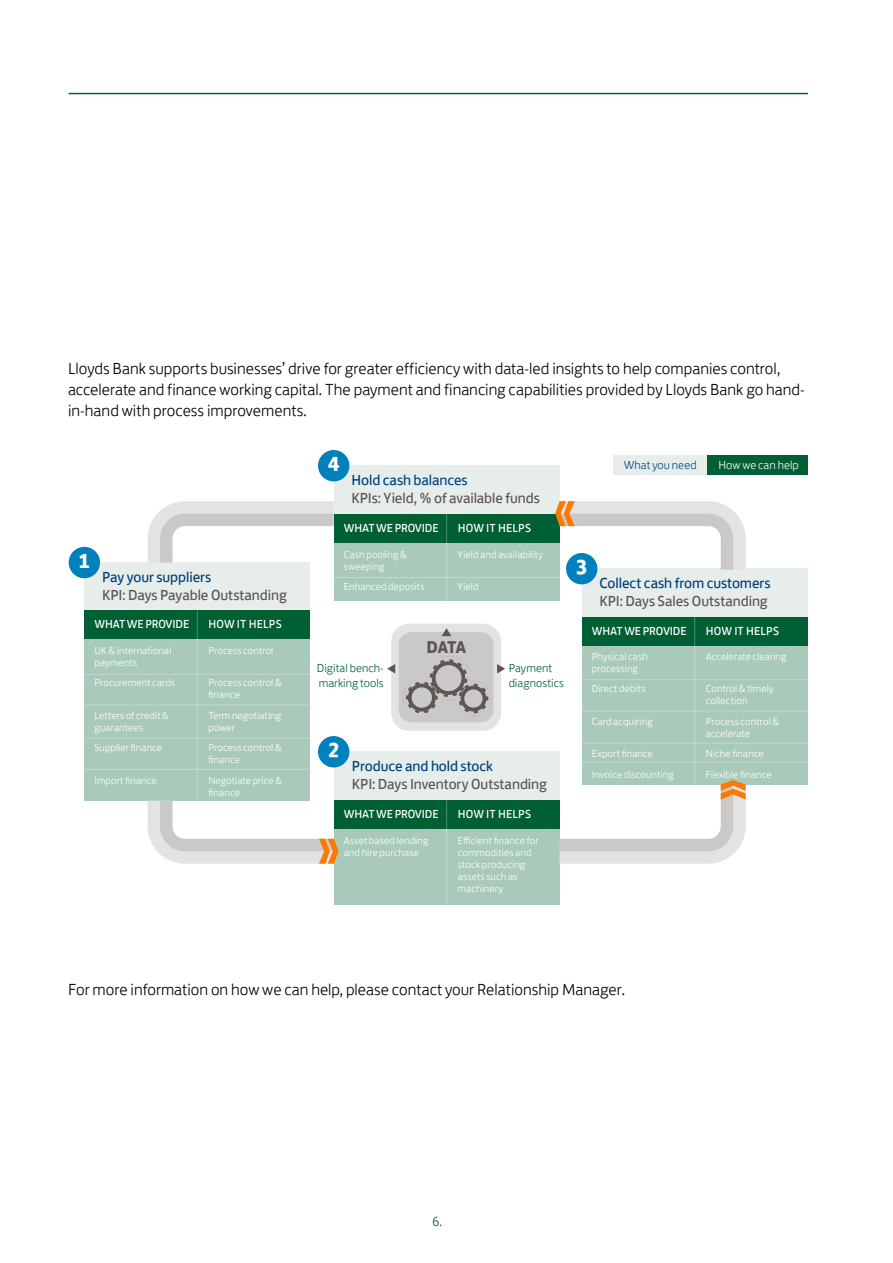
<style>
.page{position:relative;width:893px;height:1263px;background:#fff}
.page>*{position:absolute;margin:0;border:0;box-sizing:border-box;transform-origin:0 0}
.t1{font:700 21px "Lloyds Bank Jack";color:#fff}
.t2{font:700 17.7px "Lloyds Bank Jack";color:#5e5654}
.t3{font:300 16.5px/21px "Lloyds Bank Jack";color:#000}
.t4{font:15px/18px "Lloyds Bank Jack";letter-spacing:-.005em;color:#5e5654}
.t5{font:15px "Lloyds Bank Jack";letter-spacing:-.005em;color:#00427d}
.t6{font:300 13.5px "Lloyds Bank Jack";color:#00652a}
.t7{font:12px "Lloyds Bank Jack";letter-spacing:-.01em;color:#fff}
.t8{font:12px "Lloyds Bank Jack";letter-spacing:.01em;color:#fff}
.t9{font:300 12px/15px "Lloyds Bank Jack";letter-spacing:.005em;color:#006135}
.t10{font:300 12px/15px "Lloyds Bank Jack";letter-spacing:.005em;color:#005f35}
.t11{font:300 12px "Lloyds Bank Jack";color:#fff}
.t12{font:300 12px "Lloyds Bank Jack";letter-spacing:.005em;color:#004a83}
.t13{font:300 10.5px/12px "Lloyds Bank Jack";letter-spacing:.01em;color:#fff}
.s1{color:#00427d}
.s2{color:#004a83}
</style>
<div class="page">
<hr style="left:69px;top:93px;width:739px;height:1px;background:#006340">
<div style="left:84px;top:562px;width:226px;height:49px;background:#e7edea"></div>
<div style="left:84px;top:639px;width:226px;height:162px;background:#a9c9ba"></div>
<div style="left:69px;top:547px;width:31px;height:31px;background:#0081be;border-radius:50%"></div>
<div style="left:84px;top:611px;width:226px;height:28px;background:#005f35"></div>
<hr style="left:197px;top:611px;width:1px;height:190px;background:#fff">
<hr style="left:84px;top:674px;width:226px;height:1px;background:#fff">
<hr style="left:84px;top:704px;width:226px;height:1px;background:#fff">
<hr style="left:84px;top:737px;width:226px;height:1px;background:#fff">
<hr style="left:84px;top:769px;width:226px;height:1px;background:#fff">
<div style="left:334px;top:466px;width:226px;height:48px;background:#e7edea"></div>
<div style="left:334px;top:542px;width:226px;height:59px;background:#a9c9ba"></div>
<div style="left:318px;top:450px;width:31px;height:31px;background:#0081be;border-radius:50%"></div>
<div style="left:334px;top:514px;width:226px;height:28px;background:#005f35"></div>
<hr style="left:446px;top:514px;width:1px;height:87px;background:#fff">
<hr style="left:334px;top:577px;width:226px;height:1px;background:#fff">
<div style="left:582px;top:569px;width:226px;height:48px;background:#e7edea"></div>
<div style="left:566px;top:553px;width:31px;height:31px;background:#0081be;border-radius:50%"></div>
<div style="left:582px;top:645px;width:226px;height:139px;background:#a9c9ba"></div>
<div style="left:582px;top:617px;width:226px;height:28px;background:#005f35"></div>
<hr style="left:694px;top:617px;width:1px;height:167px;background:#fff">
<hr style="left:582px;top:679px;width:226px;height:1px;background:#fff">
<hr style="left:582px;top:711px;width:226px;height:1px;background:#fff">
<hr style="left:582px;top:743px;width:226px;height:1px;background:#fff">
<hr style="left:582px;top:762px;width:226px;height:1px;background:#fff">
<div style="left:334px;top:752px;width:226px;height:48px;background:#e7edea"></div>
<div style="left:334px;top:828px;width:226px;height:76px;background:#a9c9ba"></div>
<div style="left:318px;top:736px;width:31px;height:31px;background:#0081be;border-radius:50%"></div>
<div style="left:334px;top:800px;width:226px;height:28px;background:#005f35"></div>
<hr style="left:446px;top:800px;width:1px;height:104px;background:#fff">
<svg style="left:148px;top:501px;width:186px;height:61px"></svg>
<svg style="left:148px;top:801px;width:190px;height:63px"></svg>
<svg style="left:555px;top:501px;width:191px;height:68px"></svg>
<svg style="left:560px;top:780px;width:186px;height:84px"></svg>
<div style="left:391px;top:624px;width:110px;height:107px;background:#e3e3e3;border-radius:18px"></div>
<div style="left:399px;top:632px;width:95px;height:90px;background:#cbc9c8;border-radius:13px"></div>
<svg style="left:387px;top:664px;width:8px;height:9px"></svg>
<svg style="left:442px;top:628px;width:9px;height:8px"></svg>
<svg style="left:497px;top:664px;width:8px;height:9px"></svg>
<svg style="left:403px;top:656px;width:85px;height:61px"></svg>
<div style="left:613px;top:455px;width:94px;height:20px;background:#e7edea"></div>
<div style="left:707px;top:455px;width:101px;height:20px;background:#005f35"></div>
<p class="t3" style="left:68px;top:356px;width:738px">Lloyds Bank supports businesses’ drive for greater efficiency with data-led insights to help companies control, accelerate and finance working capital. The payment and financing capabilities provided by Lloyds Bank go hand&shy;in-hand with process improvements.</p>
<h1 class="t1" style="left:78px;top:543px;width:14px">1</h1>
<h3 class="t5" style="left:102px;top:565px;width:111px">Pay your suppliers</h3>
<h3 class="t4" style="left:102px;top:584px;width:186px">KPI: Days Payable Outstanding</h3>
<p class="t7" style="left:95px;top:615px;width:96px">WHAT WE PROVIDE</p>
<p class="t8" style="left:208px;top:615px;width:75px">HOW IT HELPS</p>
<p class="t13" style="left:94px;top:643px;width:79px">UK &amp; international payments</p>
<p class="t13" style="left:94px;top:676px;width:82px">Procurement cards</p>
<p class="t13" style="left:94px;top:708px;width:76px">Letters of credit &amp; guarantees</p>
<p class="t13" style="left:94px;top:741px;width:69px">Supplier finance</p>
<p class="t13" style="left:94px;top:773px;width:64px">Import finance</p>
<p class="t13" style="left:208px;top:643px;width:66px">Process control</p>
<p class="t13" style="left:208px;top:676px;width:75px">Process control &amp; finance</p>
<p class="t13" style="left:208px;top:708px;width:74px">Term negotiating power</p>
<p class="t13" style="left:208px;top:741px;width:75px">Process control &amp; finance</p>
<p class="t13" style="left:208px;top:773px;width:75px">Negotiate price &amp; finance</p>
<h1 class="t1" style="left:328px;top:446px;width:14px">4</h1>
<h3 class="t4" style="left:351px;top:470px;width:190px"><span class="s1">Hold cash</span> <span class="s2">balances<br></span>KPIs: Yield, % of available funds</h3>
<p class="t7" style="left:344px;top:518px;width:96px">WHAT WE PROVIDE</p>
<p class="t8" style="left:458px;top:518px;width:75px">HOW IT HELPS</p>
<p class="t13" style="left:344px;top:547px;width:65px">Cash pooling &amp; sweeping</p>
<p class="t13" style="left:344px;top:580px;width:82px">Enhanced deposits</p>
<p class="t13" style="left:458px;top:547px;width:87px">Yield and availability</p>
<p class="t13" style="left:458px;top:580px;width:22px">Yield</p>
<h2 class="t2" style="left:426px;top:632px;width:41px">DATA</h2>
<p class="t9" style="left:317px;top:659px;width:68px">Digital bench&shy;marking tools</p>
<p class="t10" style="left:509px;top:659px;width:57px">Payment diagnostics</p>
<h1 class="t1" style="left:328px;top:732px;width:14px">2</h1>
<h3 class="t5" style="left:352px;top:754px;width:143px">Produce and hold stock</h3>
<h3 class="t4" style="left:352px;top:774px;width:196px">KPI: Days Inventory Outstanding</h3>
<p class="t7" style="left:344px;top:804px;width:96px">WHAT WE PROVIDE</p>
<p class="t8" style="left:458px;top:804px;width:75px">HOW IT HELPS</p>
<p class="t13" style="left:344px;top:833px;width:86px">Asset based lending and hire purchase</p>
<p class="t13" style="left:458px;top:833px;width:82px">Efficient finance for commodities and stock producing assets such as machinery</p>
<p class="t12" style="left:624px;top:455px;width:74px">What you need</p>
<p class="t11" style="left:718px;top:455px;width:82px">How we can help</p>
<h1 class="t1" style="left:576px;top:549px;width:14px">3</h1>
<h3 class="t5" style="left:599px;top:571px;width:173px">Collect cash from customers</h3>
<h3 class="t4" style="left:599px;top:591px;width:169px">KPI: Days Sales Outstanding</h3>
<p class="t7" style="left:592px;top:621px;width:96px">WHAT WE PROVIDE</p>
<p class="t8" style="left:706px;top:621px;width:75px">HOW IT HELPS</p>
<p class="t13" style="left:592px;top:649px;width:58px">Physical cash processing</p>
<p class="t13" style="left:592px;top:682px;width:55px">Direct debits</p>
<p class="t13" style="left:592px;top:714px;width:62px">Card acquiring</p>
<p class="t13" style="left:592px;top:742px;width:84px;line-height:20.5px">Export finance<br>Invoice discounting</p>
<p class="t13" style="left:706px;top:649px;width:82px">Accelerate clearing</p>
<p class="t13" style="left:706px;top:682px;width:69px">Control &amp; timely collection</p>
<p class="t13" style="left:706px;top:714px;width:75px">Process control &amp; accelerate</p>
<p class="t13" style="left:706px;top:742px;width:67px;line-height:20.5px">Niche finance<br>Flexible finance</p>
<h3 class="t3" style="left:68px;top:977px;width:558px">For more information on how we can help, please contact your Relationship Manager.</h3>
<p class="t6" style="left:432px;top:1211px;width:11px">6.</p>
</div>
